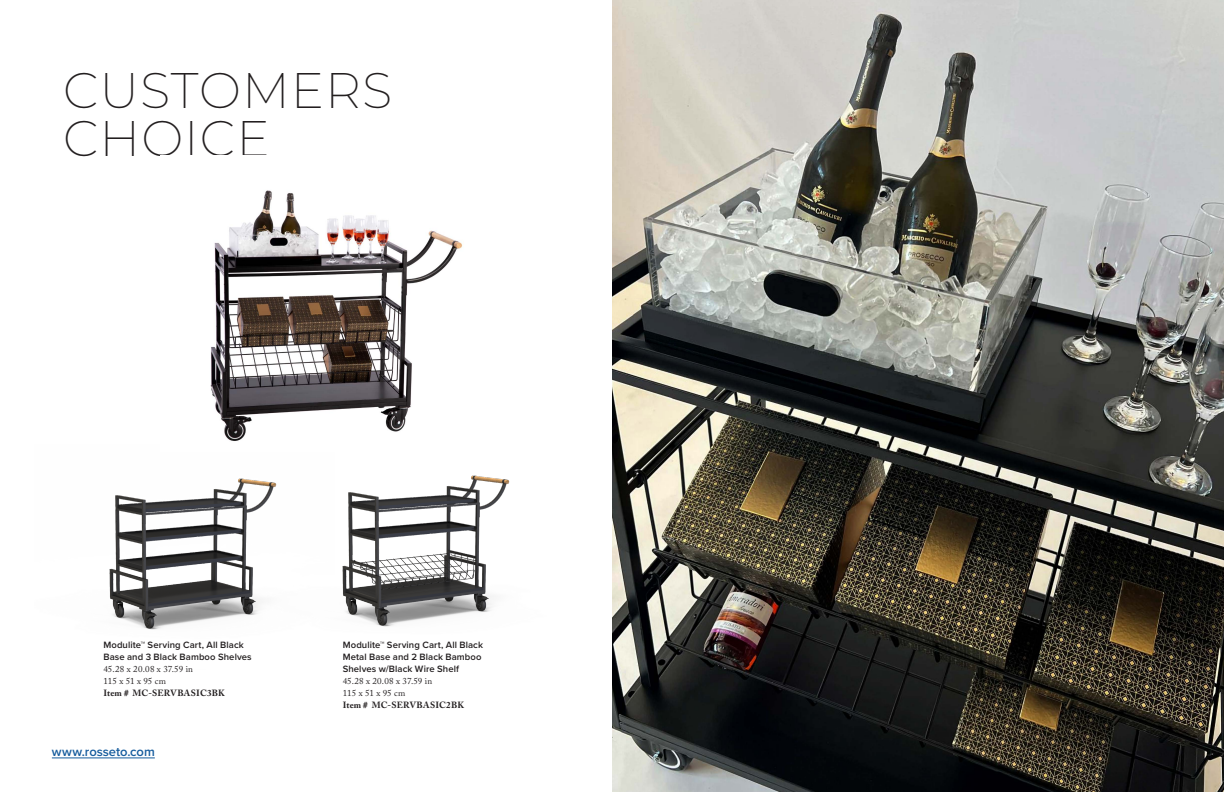
<style>
.page{position:relative;width:1224px;height:792px;background:#fff}
.page>*{position:absolute;margin:0;border:0;box-sizing:border-box;transform-origin:0 0}
.Title_1_-_White{font:200 50px/48px "Montserrat";letter-spacing:.02em;color:#231f20}
.Product_Name{font:600 13px "Proxima Nova";letter-spacing:-.005em;color:#175d9e}
.Product_Name-2{font:600 9.5px/12px "Proxima Nova";letter-spacing:.01em;color:#231f20}
.Product_Name-3{font:9px "Adobe Caslon Pro";letter-spacing:.01em;color:#231f20}
.Product_Name-4{font:700 9px "Adobe Caslon Pro";letter-spacing:.015em;color:#231f20}
</style>
<div class="page">
<img style="left:342px;top:475px;width:168px;height:152px">
<img style="left:109px;top:478px;width:168px;height:152px">
<img style="left:612px;top:0;width:612px;height:792px">
<hr style="left:52px;top:757px;width:103px;height:1px;background:#175d9e">
<img style="left:210px;top:190px;width:253px;height:251px">
<p class="Title_1_-_White" style="left:63px;top:65px;width:331px">CUSTOMERS<br>CHOICE</p>
<p class="Product_Name-2" style="left:103px;top:639px;width:150px">Modulite™ Serving Cart, All Black<br>Base and 3 Black Bamboo Shelves</p>
<p class="Product_Name-3" style="left:103px;top:664px;width:91px">45.28 x 20.08 x 37.59 in</p>
<p class="Product_Name-3" style="left:103px;top:676px;width:64px">115 x 51 x 95 cm</p>
<p class="Product_Name-4" style="left:103px;top:688px;width:123px">Item # MC-SERVBASIC3BK</p>
<p class="Product_Name" style="left:52px;top:742px;width:104px">www.rosseto.com</p>
<p class="Product_Name-2" style="left:343px;top:639px;width:142px">Modulite™ Serving Cart, All Black<br>Metal Base and 2 Black Bamboo<br>Shelves w/Black Wire Shelf</p>
<p class="Product_Name-3" style="left:343px;top:676px;width:91px">45.28 x 20.08 x 37.59 in</p>
<p class="Product_Name-3" style="left:343px;top:688px;width:64px">115 x 51 x 95 cm</p>
<p class="Product_Name-4" style="left:343px;top:700px;width:123px">Item # MC-SERVBASIC2BK</p>
</div>
